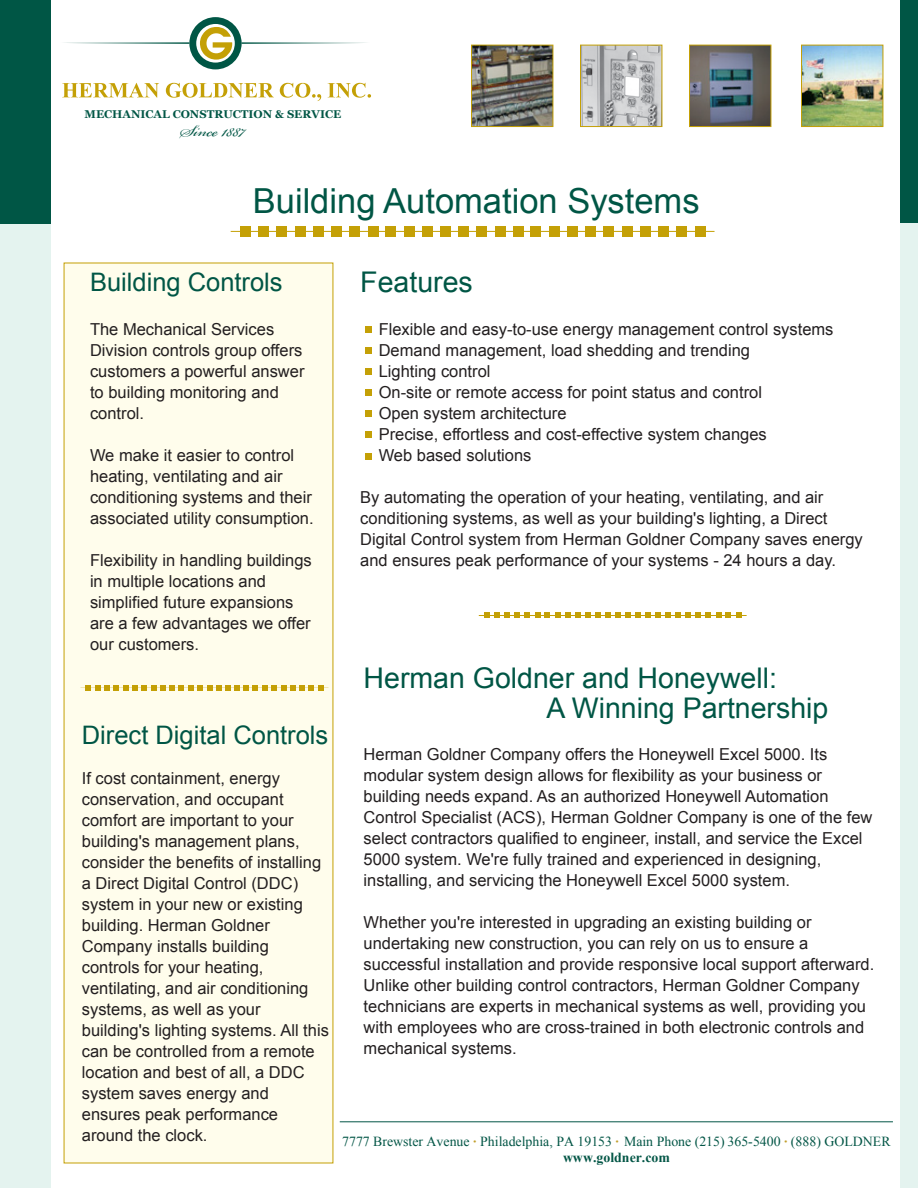
<style>
.page{position:relative;width:918px;height:1188px;background:#fff}
.page>*{position:absolute;margin:0;border:0;box-sizing:border-box;transform-origin:0 0}
.t1{font:34.5px "Arial";color:#005645}
.t2{font:28.5px/30px "Arial";color:#005645}
.t3{font:25.5px "Arial";color:#005645}
.t4{font:25.5px "Beautiful ES";color:#005645}
.t5{font:16.5px/21px "Arial";color:#231f20}
.t6{font:13.8px/16.2px "Times New Roman";color:#035646;text-align:center}
.t7{font:700 11.25px "Georgia";color:#005645}
.s1{font-weight:700;color:#c3a02e}
.s2{font-weight:700}
</style>
<div class="page">
<div style="left:64px;top:263px;width:269px;height:900px;background:#fffdec"></div>
<div style="left:0;top:0;width:51px;height:226px;background:#005645"></div>
<div style="left:0;top:224px;width:51px;height:964px;background:#e4f3ef"></div>
<div style="left:900px;top:0;width:18px;height:225px;background:#005645"></div>
<div style="left:900px;top:223px;width:18px;height:965px;background:#e4f3ef"></div>
<svg style="left:62px;top:83px;width:97px;height:15px"></svg>
<svg style="left:166px;top:83px;width:108px;height:15px"></svg>
<svg style="left:280px;top:83px;width:41px;height:18px"></svg>
<svg style="left:328px;top:83px;width:43px;height:15px"></svg>
<svg style="left:64px;top:17px;width:302px;height:52px"></svg>
<hr style="left:231px;top:231px;width:484px;height:1px;background:#c4a006">
<div style="left:240px;top:226px;width:10px;height:10px;background:#c4a006"></div>
<div style="left:259px;top:226px;width:10px;height:10px;background:#c4a006"></div>
<div style="left:277px;top:226px;width:10px;height:10px;background:#c4a006"></div>
<div style="left:295px;top:226px;width:10px;height:10px;background:#c4a006"></div>
<div style="left:313px;top:226px;width:10px;height:10px;background:#c4a006"></div>
<div style="left:332px;top:226px;width:10px;height:10px;background:#c4a006"></div>
<div style="left:350px;top:226px;width:10px;height:10px;background:#c4a006"></div>
<div style="left:368px;top:226px;width:10px;height:10px;background:#c4a006"></div>
<div style="left:386px;top:226px;width:10px;height:10px;background:#c4a006"></div>
<div style="left:404px;top:226px;width:11px;height:10px;background:#c4a006"></div>
<div style="left:422px;top:226px;width:10px;height:10px;background:#c4a006"></div>
<div style="left:441px;top:226px;width:10px;height:10px;background:#c4a006"></div>
<div style="left:459px;top:226px;width:10px;height:10px;background:#c4a006"></div>
<div style="left:477px;top:226px;width:10px;height:10px;background:#c4a006"></div>
<div style="left:495px;top:226px;width:10px;height:10px;background:#c4a006"></div>
<div style="left:514px;top:226px;width:10px;height:10px;background:#c4a006"></div>
<div style="left:531px;top:226px;width:10px;height:10px;background:#c4a006"></div>
<div style="left:550px;top:226px;width:10px;height:10px;background:#c4a006"></div>
<div style="left:567px;top:226px;width:10px;height:10px;background:#c4a006"></div>
<div style="left:586px;top:226px;width:10px;height:10px;background:#c4a006"></div>
<div style="left:604px;top:226px;width:10px;height:10px;background:#c4a006"></div>
<div style="left:622px;top:226px;width:10px;height:10px;background:#c4a006"></div>
<div style="left:640px;top:226px;width:10px;height:10px;background:#c4a006"></div>
<div style="left:659px;top:226px;width:10px;height:10px;background:#c4a006"></div>
<div style="left:676px;top:226px;width:11px;height:10px;background:#c4a006"></div>
<div style="left:695px;top:226px;width:10px;height:10px;background:#c4a006"></div>
<hr style="left:340px;top:1121px;width:553px;height:1px;background:#035646">
<svg style="left:86px;top:685px;width:237px;height:5px"></svg>
<div style="left:365px;top:326px;width:7px;height:7px;background:#c4a006"></div>
<div style="left:365px;top:347px;width:7px;height:7px;background:#c4a006"></div>
<div style="left:365px;top:368px;width:7px;height:7px;background:#c4a006"></div>
<div style="left:365px;top:389px;width:7px;height:7px;background:#c4a006"></div>
<div style="left:365px;top:410px;width:7px;height:7px;background:#c4a006"></div>
<div style="left:365px;top:431px;width:7px;height:7px;background:#c4a006"></div>
<div style="left:365px;top:453px;width:7px;height:6px;background:#c4a006"></div>
<hr style="left:479px;top:615px;width:268px;height:1px;background:#c4a006">
<svg style="left:484px;top:613px;width:257px;height:5px"></svg>
<img style="left:473px;top:47px;width:78px;height:78px">
<img style="left:582px;top:47px;width:78px;height:78px">
<img style="left:691px;top:47px;width:78px;height:78px">
<img style="left:803px;top:47px;width:78px;height:78px">
<div style="left:471px;top:45px;width:82px;height:82px;border:1px solid #c4a006"></div>
<div style="left:580px;top:45px;width:82px;height:82px;border:1px solid #c4a006"></div>
<div style="left:689px;top:45px;width:82px;height:82px;border:1px solid #c4a006"></div>
<div style="left:801px;top:45px;width:82px;height:82px;border:1px solid #c4a006"></div>
<p class="t7" style="left:84px;top:108px;width:258px">MECHANICAL CONSTRUCTION &amp; SERVICE</p>
<h3 class="t4" style="left:180px;top:117px;width:66px">Since 1887</h3>
<h1 class="t1" style="left:253px;top:178px;width:448px">Building Automation Systems</h1>
<h3 class="t3" style="left:90px;top:266px;width:194px">Building Controls</h3>
<p class="t5" style="left:90px;top:319px;width:216px">The Mechanical Services<br>Division controls group offers customers a powerful answer to building monitoring and control.</p>
<p class="t5" style="left:90px;top:445px;width:225px">We make it easier to control heating, ventilating and air conditioning systems and their associated utility consumption.</p>
<p class="t5" style="left:90px;top:550px;width:223px">Flexibility in handling buildings in multiple locations and simplified future expansions are a few advantages we offer our customers.</p>
<h3 class="t3" style="left:82px;top:718px;width:248px">Direct Digital Controls</h3>
<p class="t5" style="left:82px;top:768px;width:249px">If cost containment, energy conservation, and occupant comfort are important to your building's management plans, consider the benefits of installing a Direct Digital Control (DDC) system in your new or existing building. Herman Goldner<br>Company installs building controls for your heating, ventilating, and air conditioning systems, as well as your building's lighting systems. All this can be controlled from a remote location and best of all, a DDC system saves energy and ensures peak performance around the clock.</p>
<h2 class="t2" style="left:360px;top:267px;width:114px">Features</h2>
<p class="t5" style="left:379px;top:319px;width:456px">Flexible and easy-to-use energy management control systems Demand management, load shedding and trending<br>Lighting control<br>On-site or remote access for point status and control<br>Open system architecture<br>Precise, effortless and cost-effective system changes<br>Web based solutions</p>
<p class="t5" style="left:360px;top:487px;width:504px">By automating the operation of your heating, ventilating, and air conditioning systems, as well as your building's lighting, a Direct Digital Control system from Herman Goldner Company saves energy and ensures peak performance of your systems - 24 hours a day.</p>
<h2 class="t2" style="left:546px;top:663px;width:283px;text-indent:-183px">Herman Goldner and Honeywell:<br>A Winning Partnership</h2>
<p class="t5" style="left:364px;top:744px;width:510px">Herman Goldner Company offers the Honeywell Excel 5000. Its modular system design allows for flexibility as your business or building needs expand. As an authorized Honeywell Automation Control Specialist (ACS), Herman Goldner Company is one of the few select contractors qualified to engineer, install, and service the Excel 5000 system. We're fully trained and experienced in designing, installing, and servicing the Honeywell Excel 5000 system.</p>
<p class="t5" style="left:364px;top:912px;width:512px">Whether you're interested in upgrading an existing building or undertaking new construction, you can rely on us to ensure a successful installation and provide responsive local support afterward.<br>Unlike other building control contractors, Herman Goldner Company technicians are experts in mechanical systems as well, providing you with employees who are cross-trained in both electronic controls and mechanical systems.</p>
<p class="t6" style="left:342px;top:1133px;width:550px">7777 Brewster Avenue <span class="s1">·</span> Philadelphia, PA 19153 <span class="s1">·</span> Main Phone (215) 365-5400 <span class="s1">·</span> (888) GOLDNER <span class="s2">www.goldner.com</span></p>
</div>
